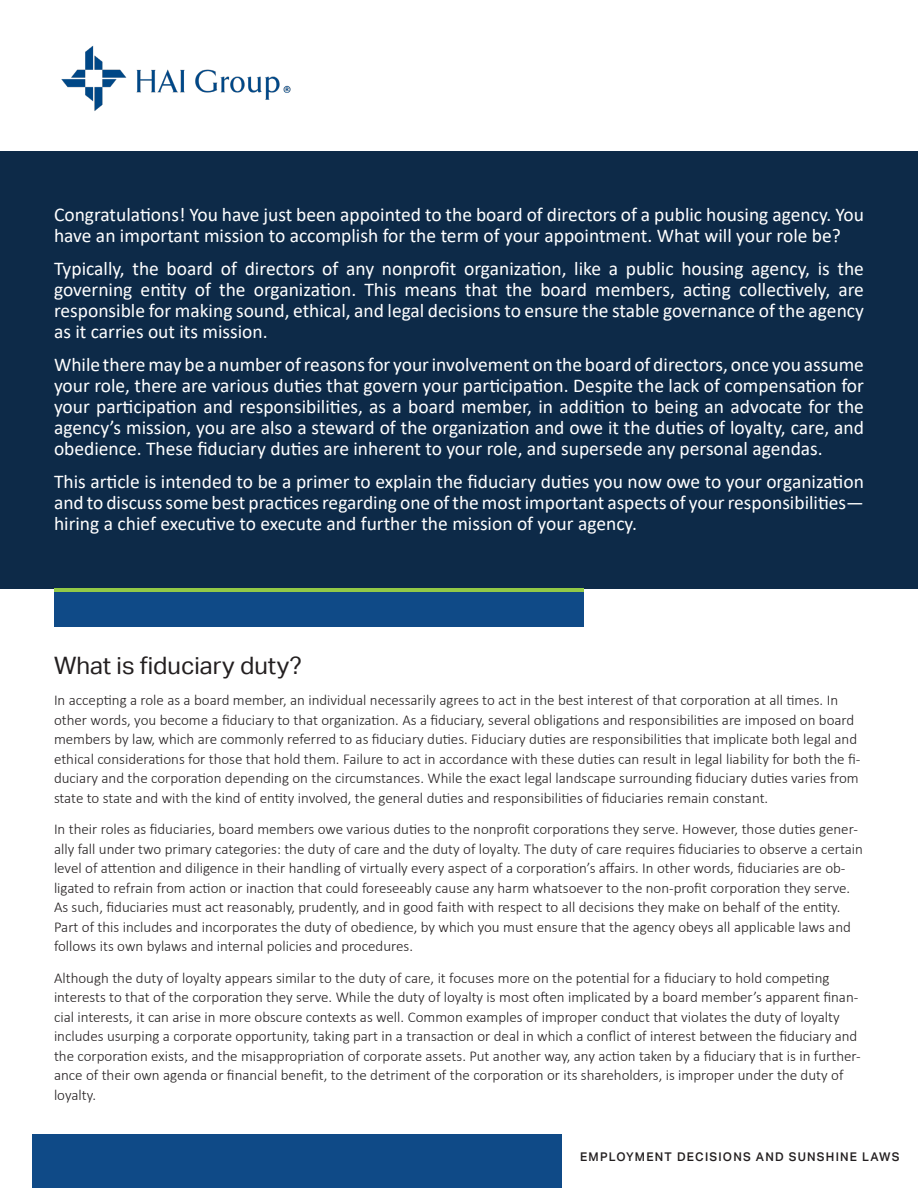
<style>
.page{position:relative;width:918px;height:1188px;background:#fff}
.page>*{position:absolute;margin:0;border:0;box-sizing:border-box;transform-origin:0 0}
.t1{font:24px "Aktiv Grotesk";color:#231f20}
.t2{font:19.5px/21px "Calibri";color:#fff;text-align:justify}
.t3{font:300 15px/19.5px "Calibri";color:#231f20}
.t4{font:500 12px "Aktiv Grotesk";letter-spacing:.1em;color:#231f20}
</style>
<div class="page">
<div style="left:54px;top:586px;width:529px;height:41px;background:#0f4a87"></div>
<div style="left:0;top:151px;width:918px;height:438px;background:#0d2a48"></div>
<div style="left:33px;top:1134px;width:529px;height:54px;background:#0f4a87"></div>
<img style="left:61px;top:46px;width:230px;height:65px">
<hr style="left:54px;top:589px;width:529px;height:3px;background:#92c947">
<p class="t2" style="left:54px;top:204px;width:811px">Congratulations! You have just been appointed to the board of directors of a public housing agency. You have an important mission to accomplish for the term of your appointment. What will your role be?</p>
<p class="t2" style="left:54px;top:258px;width:812px">Typically, the board of directors of any nonprofit organization, like a public housing agency, is the governing entity of the organization. This means that the board members, acting collectively, are responsible for making sound, ethical, and legal decisions to ensure the stable governance of the agency as it carries out its mission.</p>
<p class="t2" style="left:54px;top:354px;width:812px">While there may be a number of reasons for your involvement on the board of directors, once you assume your role, there are various duties that govern your participation. Despite the lack of compensation for your participation and responsibilities, as a board member, in addition to being an advocate for the agency’s mission, you are also a steward of the organization and owe it the duties of loyalty, care, and obedience. These fiduciary duties are inherent to your role, and supersede any personal agendas.</p>
<p class="t2" style="left:54px;top:471px;width:811px">This article is intended to be a primer to explain the fiduciary duties you now owe to your organization and to discuss some best practices regarding one of the most important aspects of your responsibilities— hiring a chief executive to execute and further the mission of your agency.</p>
<p class="t1" style="left:54px;top:652px;width:249px">What is fiduciary duty?</p>
<p class="t3" style="left:54px;top:690px;width:808px">In accepting a role as a board member, an individual necessarily agrees to act in the best interest of that corporation at all times. In other words, you become a fiduciary to that organization. As a fiduciary, several obligations and responsibilities are imposed on board members by law, which are commonly referred to as fiduciary duties. Fiduciary duties are responsibilities that implicate both legal and ethical considerations for those that hold them. Failure to act in accordance with these duties can result in legal liability for both the fi&shy;duciary and the corporation depending on the circumstances. While the exact legal landscape surrounding fiduciary duties varies from state to state and with the kind of entity involved, the general duties and responsibilities of fiduciaries remain constant.</p>
<p class="t3" style="left:54px;top:819px;width:811px">In their roles as fiduciaries, board members owe various duties to the nonprofit corporations they serve. However, those duties gener&shy;ally fall under two primary categories: the duty of care and the duty of loyalty. The duty of care requires fiduciaries to observe a certain level of attention and diligence in their handling of virtually every aspect of a corporation’s affairs. In other words, fiduciaries are ob&shy;ligated to refrain from action or inaction that could foreseeably cause any harm whatsoever to the non-profit corporation they serve.<br>As such, fiduciaries must act reasonably, prudently, and in good faith with respect to all decisions they make on behalf of the entity.<br>Part of this includes and incorporates the duty of obedience, by which you must ensure that the agency obeys all applicable laws and follows its own bylaws and internal policies and procedures.</p>
<p class="t3" style="left:54px;top:968px;width:808px">Although the duty of loyalty appears similar to the duty of care, it focuses more on the potential for a fiduciary to hold competing interests to that of the corporation they serve. While the duty of loyalty is most often implicated by a board member’s apparent finan&shy;cial interests, it can arise in more obscure contexts as well. Common examples of improper conduct that violates the duty of loyalty includes usurping a corporate opportunity, taking part in a transaction or deal in which a conflict of interest between the fiduciary and the corporation exists, and the misappropriation of corporate assets. Put another way, any action taken by a fiduciary that is in further&shy;ance of their own agenda or financial benefit, to the detriment of the corporation or its shareholders, is improper under the duty of loyalty.</p>
<p class="t4" style="left:580px;top:1150px;width:321px">EMPLOYMENT DECISIONS AND SUNSHINE LAWS</p>
</div>
